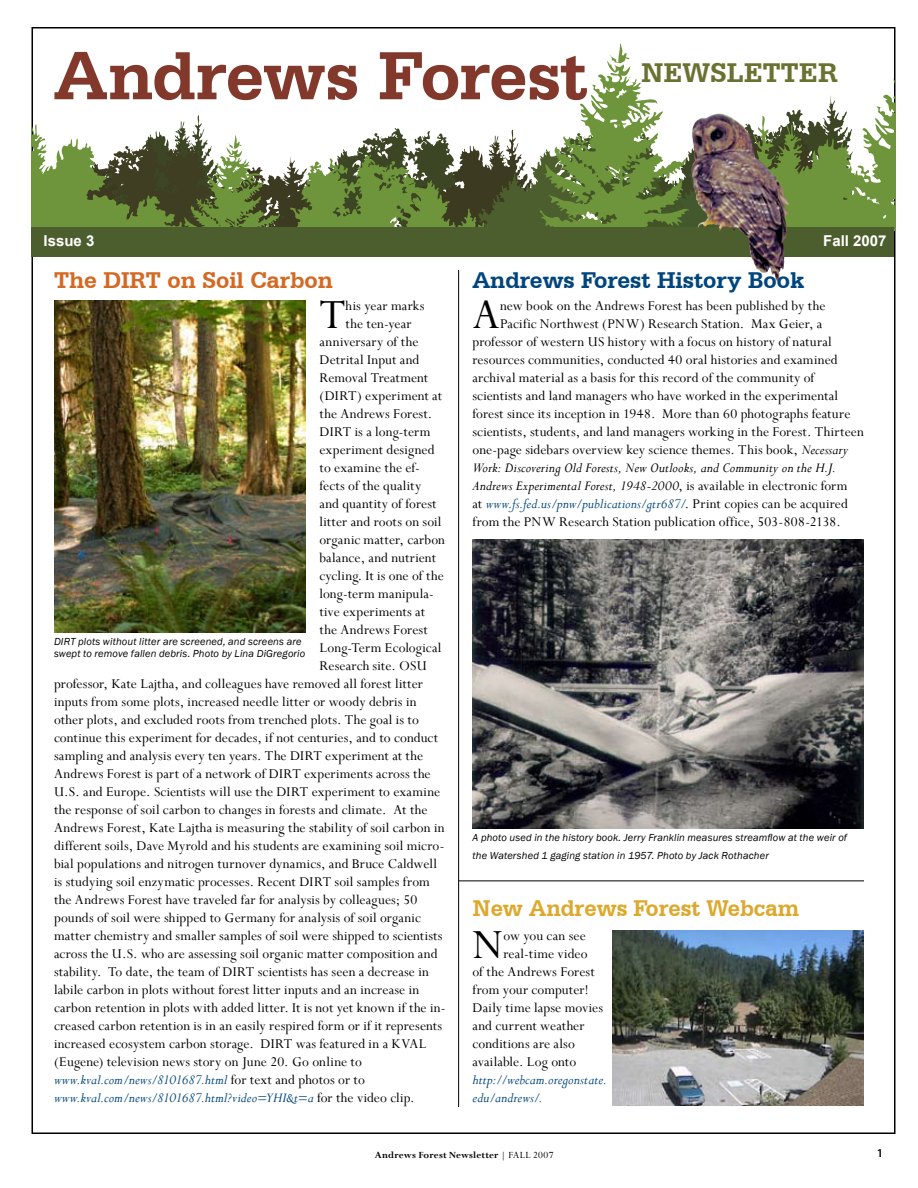
<style>
.page{position:relative;width:918px;height:1188px;background:#fff}
.page>*{position:absolute;margin:0;border:0;box-sizing:border-box;transform-origin:0 0}
.t1{font:700 72px "Serifa BT";letter-spacing:-.01em;color:#82392b}
.t2{font:46.35px "Perpetua";color:#000}
.t3{font:700 28.5px "Serifa BT";letter-spacing:.01em;color:#697230}
.t4{font:700 24px "Serifa BT";color:#00457d}
.t5{font:700 24px "Serifa BT";color:#dca92d;scale:.96 1}
.t6{font:700 24px "Serifa BT";color:#d36923}
.t7{font:15px "Perpetua";letter-spacing:.005em;color:#000}
.t8{font:italic 15px/18px "Perpetua";letter-spacing:.005em;color:#00457d}
.t9{font:italic 15px "Perpetua";letter-spacing:.005em;color:#000}
.t10{font:700 15px "Arial";color:#fff}
.t11{font:italic 10.5px/12px "Franklin Gothic";letter-spacing:.015em;color:#000}
.t12{font:700 10.5px "Perpetua";letter-spacing:.015em;color:#000}
.s1{font-style:normal;color:#000}
.s2{font-style:italic}
.s3{font-style:normal}
.s4{font-weight:400}
</style>
<div class="page">
<svg style="left:32px;top:43px;width:864px;height:188px"></svg>
<div style="left:32px;top:227px;width:862px;height:29px;background:#4c5e2d"></div>
<hr style="left:459px;top:880px;width:405px;height:1px;background:#000">
<img style="left:755px;top:187px;width:35px;height:95px">
<img style="left:472px;top:540px;width:392px;height:289px">
<hr style="left:458px;top:270px;width:1px;height:837px;background:#000">
<img style="left:612px;top:931px;width:252px;height:175px">
<img style="left:54px;top:300px;width:252px;height:332px">
<h1 class="t1" style="left:54px;top:31px;width:536px">Andrews Forest</h1>
<h3 class="t3" style="left:641px;top:55px;width:198px">NEWSLETTER</h3>
<p class="t10" style="left:44px;top:231px;width:52px">Issue 3</p>
<p class="t10" style="left:823px;top:231px;width:65px">Fall 2007</p>
<h3 class="t6" style="left:54px;top:265px;width:280px">The DIRT on Soil Carbon</h3>
<h3 class="t4" style="left:472px;top:265px;width:333px">Andrews Forest History Book</h3>
<h2 class="t2" style="left:320px;top:285px;width:28px">T</h2>
<p class="t7" style="left:346px;top:296px;width:80px">his year marks</p>
<p class="t7" style="left:346px;top:314px;width:68px">the ten-year</p>
<p class="t7" style="left:320px;top:332px;width:100px">anniversary of the</p>
<p class="t7" style="left:320px;top:350px;width:102px">Detrital Input and</p>
<p class="t7" style="left:320px;top:368px;width:110px">Removal Treatment</p>
<p class="t7" style="left:320px;top:386px;width:124px">(DIRT) experiment at</p>
<p class="t7" style="left:320px;top:404px;width:114px">the Andrews Forest.</p>
<p class="t7" style="left:320px;top:422px;width:113px">DIRT is a long-term</p>
<p class="t7" style="left:320px;top:440px;width:117px">experiment designed</p>
<p class="t7" style="left:320px;top:458px;width:102px">to examine the ef-</p>
<p class="t7" style="left:320px;top:476px;width:103px">fects of the quality</p>
<p class="t7" style="left:320px;top:494px;width:119px">and quantity of forest</p>
<p class="t7" style="left:320px;top:512px;width:124px">litter and roots on soil</p>
<p class="t7" style="left:320px;top:530px;width:127px">organic matter, carbon</p>
<p class="t7" style="left:320px;top:548px;width:118px">balance, and nutrient</p>
<p class="t7" style="left:320px;top:566px;width:126px">cycling. It is one of the</p>
<p class="t7" style="left:320px;top:584px;width:116px">long-term manipula-</p>
<p class="t7" style="left:320px;top:602px;width:107px">tive experiments at</p>
<p class="t7" style="left:320px;top:620px;width:110px">the Andrews Forest</p>
<p class="t7" style="left:320px;top:638px;width:123px">Long-Term Ecological</p>
<p class="t7" style="left:320px;top:656px;width:109px">Research site. OSU</p>
<p class="t7" style="left:54px;top:674px;width:370px">professor, Kate Lajtha, and colleagues have removed all forest litter</p>
<p class="t7" style="left:54px;top:692px;width:364px">inputs from some plots, increased needle litter or woody debris in</p>
<p class="t7" style="left:54px;top:710px;width:366px">other plots, and excluded roots from trenched plots. The goal is to</p>
<p class="t7" style="left:54px;top:728px;width:386px">continue this experiment for decades, if not centuries, and to conduct</p>
<p class="t7" style="left:54px;top:746px;width:371px">sampling and analysis every ten years. The DIRT experiment at the</p>
<p class="t7" style="left:54px;top:764px;width:378px">Andrews Forest is part of a network of DIRT experiments across the</p>
<p class="t7" style="left:54px;top:782px;width:388px">U.S. and Europe. Scientists will use the DIRT experiment to examine</p>
<p class="t7" style="left:54px;top:800px;width:375px">the response of soil carbon to changes in forests and climate. At the</p>
<p class="t7" style="left:54px;top:818px;width:392px">Andrews Forest, Kate Lajtha is measuring the stability of soil carbon in</p>
<p class="t7" style="left:54px;top:836px;width:392px">different soils, Dave Myrold and his students are examining soil micro-</p>
<p class="t7" style="left:54px;top:854px;width:384px">bial populations and nitrogen turnover dynamics, and Bruce Caldwell</p>
<p class="t7" style="left:54px;top:872px;width:378px">is studying soil enzymatic processes. Recent DIRT soil samples from</p>
<p class="t7" style="left:54px;top:890px;width:365px">the Andrews Forest have traveled far for analysis by colleagues; 50</p>
<p class="t7" style="left:54px;top:908px;width:368px">pounds of soil were shipped to Germany for analysis of soil organic</p>
<p class="t7" style="left:54px;top:926px;width:390px">matter chemistry and smaller samples of soil were shipped to scientists</p>
<p class="t7" style="left:54px;top:944px;width:385px">across the U.S. who are assessing soil organic matter composition and</p>
<p class="t7" style="left:54px;top:962px;width:377px">stability. To date, the team of DIRT scientists has seen a decrease in</p>
<p class="t7" style="left:54px;top:980px;width:367px">labile carbon in plots without forest litter inputs and an increase in</p>
<p class="t7" style="left:54px;top:998px;width:393px">carbon retention in plots with added litter. It is not yet known if the in-</p>
<p class="t7" style="left:54px;top:1016px;width:390px">creased carbon retention is in an easily respired form or if it represents</p>
<p class="t7" style="left:54px;top:1034px;width:374px">increased ecosystem carbon storage. DIRT was featured in a KVAL</p>
<p class="t7" style="left:54px;top:1052px;width:310px">(Eugene) television news story on June 20. Go online to</p>
<p class="t8" style="left:54px;top:1070px;width:312px">www.kval.com/news/8101687.html <span class="s1">for text and photos or to</span></p>
<p class="t8" style="left:54px;top:1088px;width:362px">www.kval.com/news/8101687.html?video=YHI&amp;t=a <span class="s1">for the video clip.</span></p>
<p class="t11" style="left:54px;top:636px;width:253px">DIRT plots without litter are screened, and screens are swept to remove fallen debris. Photo by Lina DiGregorio</p>
<h2 class="t2" style="left:472px;top:285px;width:29px">A</h2>
<p class="t7" style="left:500px;top:296px;width:327px">new book on the Andrews Forest has been published by the</p>
<p class="t7" style="left:500px;top:314px;width:324px">Pacific Northwest (PNW) Research Station. Max Geier, a</p>
<p class="t7" style="left:472px;top:332px;width:361px">professor of western US history with a focus on history of natural</p>
<p class="t7" style="left:472px;top:350px;width:367px">resources communities, conducted 40 oral histories and examined</p>
<p class="t7" style="left:472px;top:368px;width:344px">archival material as a basis for this record of the community of</p>
<p class="t7" style="left:472px;top:386px;width:367px">scientists and land managers who have worked in the experimental</p>
<p class="t7" style="left:472px;top:404px;width:379px">forest since its inception in 1948. More than 60 photographs feature</p>
<p class="t7" style="left:472px;top:422px;width:393px">scientists, students, and land managers working in the Forest. Thirteen</p>
<p class="t7" style="left:472px;top:440px;width:377px">one-page sidebars overview key science themes. This book, <span class="s2">Necessary</span></p>
<p class="t9" style="left:472px;top:458px;width:365px">Work: Discovering Old Forests, New Outlooks, and Community on the H.J.</p>
<p class="t9" style="left:472px;top:476px;width:377px">Andrews Experimental Forest, 1948-2000<span class="s3">, is available in electronic form</span></p>
<p class="t8" style="left:472px;top:494px;width:377px"><span class="s1">at</span> www.fs.fed.us/pnw/publications/gtr687/<span class="s1">. Print copies can be acquired</span></p>
<p class="t7" style="left:472px;top:512px;width:370px">from the PNW Research Station publication office, 503-808-2138.</p>
<p class="t11" style="left:472px;top:829px;width:376px;line-height:18px">A photo used in the history book. Jerry Franklin measures streamflow at the weir of the Watershed 1 gaging station in 1957. Photo by Jack Rothacher</p>
<h3 class="t5" style="left:473px;top:894px;width:342px">New Andrews Forest Webcam</h3>
<h2 class="t2" style="left:472px;top:915px;width:32px">N</h2>
<p class="t7" style="left:503px;top:926px;width:84px">ow you can see</p>
<p class="t7" style="left:503px;top:944px;width:86px">real-time video</p>
<p class="t7" style="left:472px;top:962px;width:124px">of the Andrews Forest</p>
<p class="t7" style="left:472px;top:980px;width:118px">from your computer!</p>
<p class="t7" style="left:472px;top:998px;width:132px">Daily time lapse movies</p>
<p class="t7" style="left:472px;top:1016px;width:114px">and current weather</p>
<p class="t7" style="left:472px;top:1034px;width:104px">conditions are also</p>
<p class="t7" style="left:472px;top:1052px;width:105px">available. Log onto</p>
<p class="t8" style="left:472px;top:1070px;width:136px">http://webcam.oregonstate. edu/andrews/.</p>
<p class="t12" style="left:375px;top:1148px;width:180px">Andrews Forest Newsletter <span class="s4">| FALL 2007</span></p>
</div>
